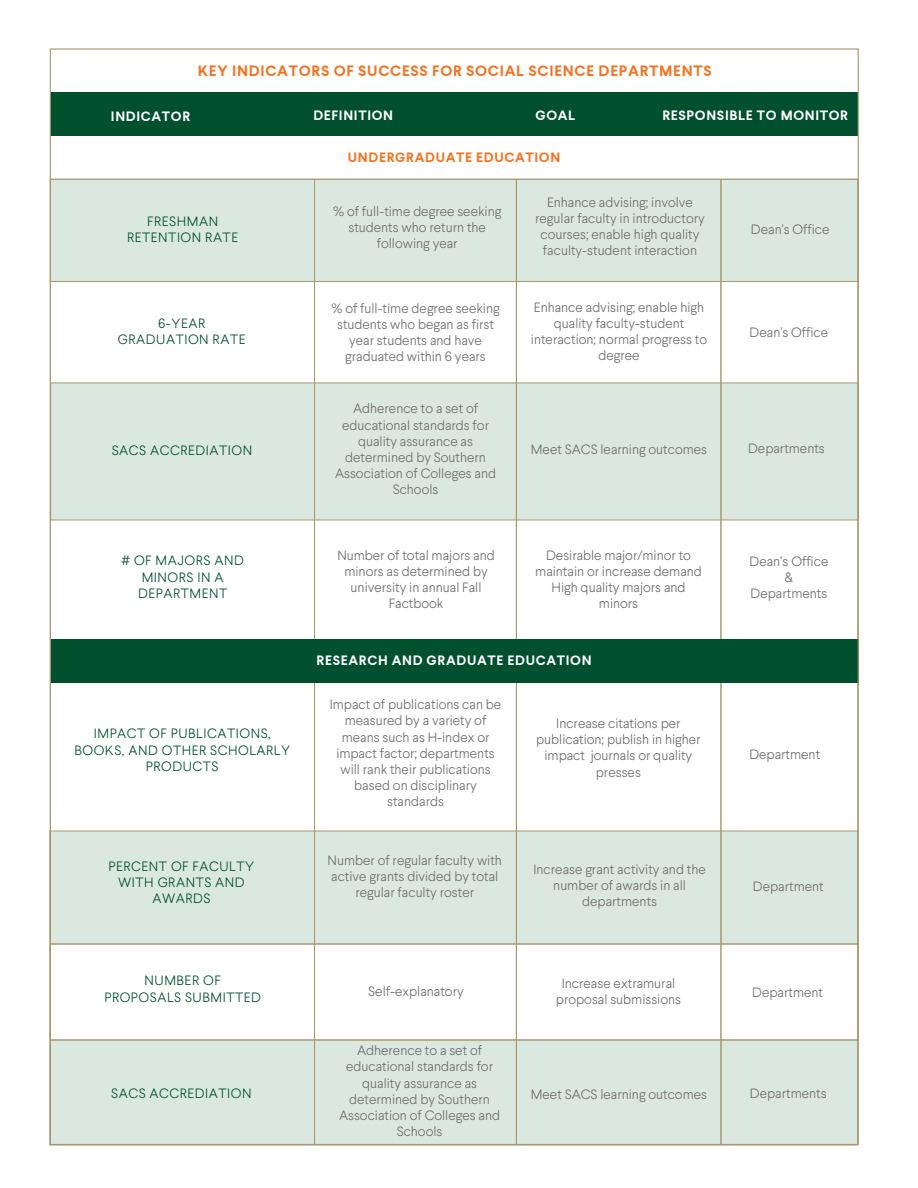
<style>
.page{position:relative;width:918px;height:1188px;background:#fff}
.page>*{position:absolute;margin:0;border:0;box-sizing:border-box;transform-origin:0 0}
.t1{font:700 15px "Larsseit";letter-spacing:.05em;color:#f47321}
.t2{font:300 13.5px/16.2px "Larsseit";color:#6c6d70;text-align:center}
.t3{font:300 13.5px/16.2px "Larsseit";letter-spacing:.04em;color:#00502e;text-align:center}
.t4{font:700 13.5px "Larsseit";letter-spacing:.05em;color:#fff}
.t5{font:700 13.5px "Larsseit";letter-spacing:.05em;color:#f47321}
</style>
<div class="page">
<div style="left:50px;top:383px;width:809px;height:137px;background:#dbe8df;border:1px solid #a7996f"></div>
<div style="left:50px;top:1040px;width:808px;height:105px;background:#dbe8df;border:1px solid #a7996f"></div>
<div style="left:50px;top:831px;width:808px;height:113px;background:#dbe8df;border:1px solid #a7996f"></div>
<div style="left:50px;top:179px;width:809px;height:103px;background:#dbe8df;border:1px solid #a7996f"></div>
<div style="left:516px;top:179px;width:205px;height:966px;border:1px solid #a7996e"></div>
<div style="left:721px;top:179px;width:137px;height:966px;border:1px solid #a7996e"></div>
<div style="left:50px;top:93px;width:808px;height:43px;background:#00502e"></div>
<div style="left:51px;top:639px;width:808px;height:44px;background:#00502e"></div>
<div style="left:50px;top:944px;width:808px;height:96px;border:1px solid #a7996f"></div>
<p class="t1" style="left:198px;top:62px;width:515px">KEY INDICATORS OF SUCCESS FOR SOCIAL SCIENCE DEPARTMENTS</p>
<p class="t4" style="left:110px;top:105px;width:81px">INDICATOR</p>
<p class="t4" style="left:111px;top:108px;width:81px">INDICATOR</p>
<p class="t4" style="left:313px;top:108px;width:81px">DEFINITION</p>
<p class="t4" style="left:535px;top:108px;width:41px">GOAL</p>
<p class="t4" style="left:662px;top:108px;width:187px">RESPONSIBLE TO MONITOR</p>
<p class="t5" style="left:348px;top:149px;width:214px">UNDERGRADUATE EDUCATION</p>
<p class="t3" style="left:127px;top:213px;width:112px">FRESHMAN<br>RETENTION RATE</p>
<p class="t2" style="left:333px;top:203px;width:170px">% of full-time degree seeking students who return the following year</p>
<p class="t2" style="left:535px;top:194px;width:171px">Enhance advising; involve regular faculty in introductory courses; enable high quality faculty-student interaction</p>
<p class="t2" style="left:751px;top:221px;width:80px">Dean's Office</p>
<p class="t2" style="left:531px;top:299px;width:178px">Enhance advising; enable high quality faculty-student interaction; normal progress to degree</p>
<p class="t2" style="left:331px;top:300px;width:170px">% of full-time degree seeking students who began as first year students and have graduated within 6 years</p>
<p class="t2" style="left:335px;top:401px;width:163px">Adherence to a set of educational standards for quality assurance as determined by Southern<br>Association of Colleges and<br>Schools</p>
<p class="t3" style="left:118px;top:315px;width:129px">6-YEAR<br>GRADUATION RATE</p>
<p class="t2" style="left:750px;top:324px;width:80px">Dean's Office</p>
<p class="t3" style="left:112px;top:443px;width:142px">SACS ACCREDIATION</p>
<p class="t2" style="left:748px;top:441px;width:78px">Departments</p>
<p class="t2" style="left:531px;top:441px;width:178px">Meet SACS learning outcomes</p>
<p class="t3" style="left:121px;top:552px;width:124px"># OF MAJORS AND<br>MINORS IN A<br>DEPARTMENT</p>
<p class="t3" style="left:74px;top:725px;width:217px">IMPACT OF PUBLICATIONS,<br>BOOKS, AND OTHER SCHOLARLY<br>PRODUCTS</p>
<p class="t3" style="left:109px;top:858px;width:147px">PERCENT OF FACULTY<br>WITH GRANTS AND<br>AWARDS</p>
<p class="t3" style="left:104px;top:972px;width:158px">NUMBER OF<br>PROPOSALS SUBMITTED</p>
<p class="t2" style="left:337px;top:547px;width:159px">Number of total majors and minors as determined by university in annual Fall<br>Factbook</p>
<p class="t2" style="left:535px;top:547px;width:168px">Desirable major/minor to maintain or increase demand<br>High quality majors and minors</p>
<p class="t4" style="left:317px;top:653px;width:277px">RESEARCH AND GRADUATE EDUCATION</p>
<p class="t2" style="left:330px;top:696px;width:173px">Impact of publications can be measured by a variety of means such as H-index or impact factor; departments will rank their publications based on disciplinary standards</p>
<p class="t2" style="left:328px;top:852px;width:176px">Number of regular faculty with active grants divided by total regular faculty roster</p>
<p class="t2" style="left:368px;top:983px;width:97px">Self-explanatory</p>
<p class="t2" style="left:536px;top:715px;width:166px">Increase citations per publication; publish in higher impact journals or quality presses</p>
<p class="t2" style="left:534px;top:861px;width:174px">Increase grant activity and the number of awards in all departments</p>
<p class="t2" style="left:556px;top:975px;width:127px">Increase extramural proposal submissions</p>
<p class="t2" style="left:750px;top:553px;width:80px">Dean’s Office &amp;<br>Departments</p>
<p class="t2" style="left:749px;top:746px;width:72px">Department</p>
<p class="t2" style="left:753px;top:878px;width:72px">Department</p>
<p class="t2" style="left:752px;top:985px;width:72px">Department</p>
<p class="t2" style="left:339px;top:1042px;width:163px">Adherence to a set of educational standards for quality assurance as determined by Southern<br>Association of Colleges and<br>Schools</p>
<p class="t3" style="left:111px;top:1085px;width:142px">SACS ACCREDIATION</p>
<p class="t2" style="left:750px;top:1085px;width:78px">Departments</p>
<p class="t2" style="left:531px;top:1086px;width:178px">Meet SACS learning outcomes</p>
</div>
